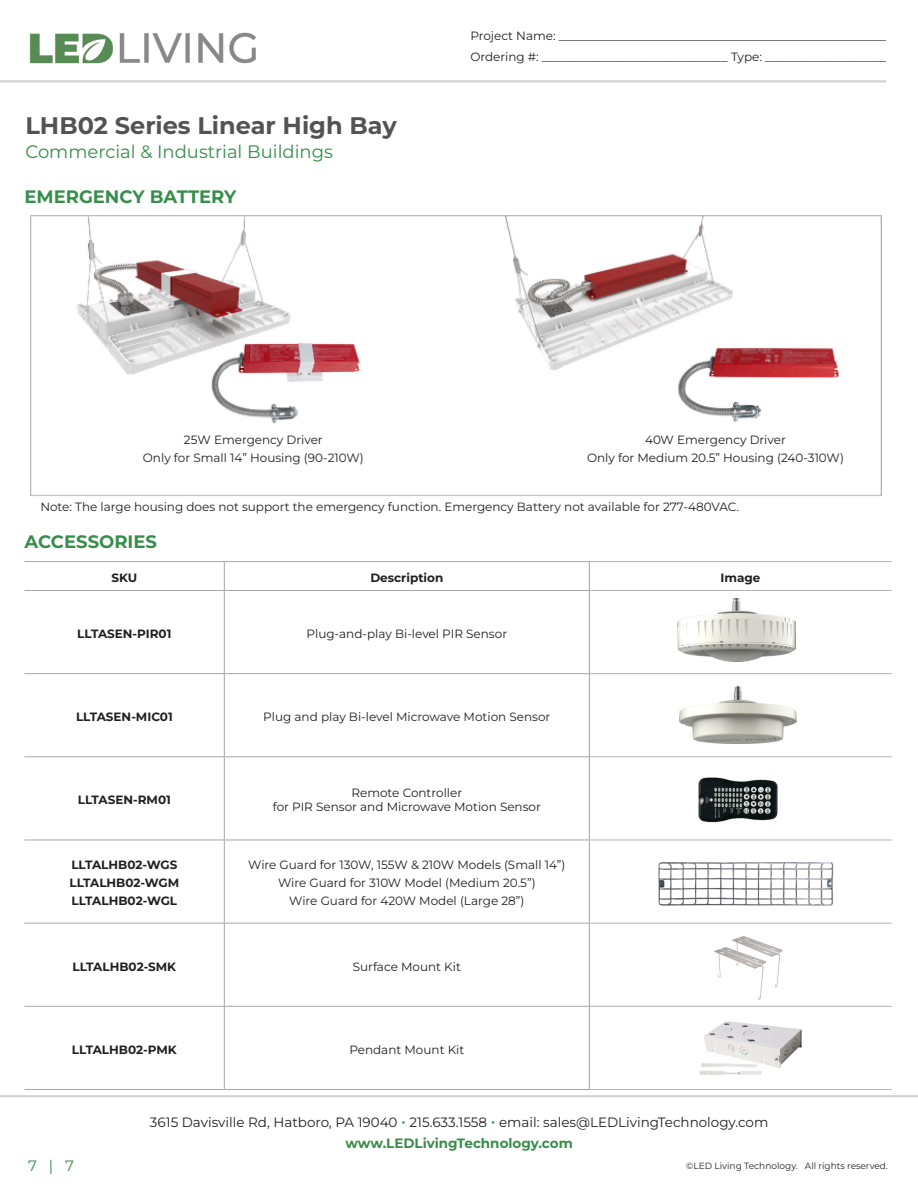
<style>
.page{position:relative;width:918px;height:1188px;background:#fff}
.page>*{position:absolute;margin:0;border:0;box-sizing:border-box;transform-origin:0 0}
.t1{font:700 24px "Montserrat";color:#535353}
.t2{font:18px "Montserrat";color:#378e4b}
.t3{font:700 18px "Montserrat";color:#378e4b}
.t4{font:15px "Montserrat";color:#378e4b}
.t5{font:13.5px/21.5px "Montserrat";color:#231f20;text-align:center}
.t6{font:12px/21px "Montserrat";color:#231f20}
.t7{font:700 12px "Montserrat";color:#231f20}
.t8{font:9px "Montserrat";color:#231f20}
.s1{font-size:16.5px;color:#378e4b}
.s2{font-weight:700;color:#378e4b}
</style>
<div class="page">
<hr style="left:0;top:1095px;width:918px;height:2px;background:#d1d2d4">
<hr style="left:0;top:80px;width:918px;height:2px;background:#d2d0d0">
<img style="left:29px;top:32px;width:227px;height:32px">
<div style="left:887px;top:28px;width:31px;height:147px;background:#fff"></div>
<svg style="left:24px;top:591px;width:868px;height:498px"></svg>
<hr style="left:24px;top:561px;width:200px;height:1px;background:#a5a5a4">
<hr style="left:224px;top:561px;width:366px;height:1px;background:#a5a5a4">
<hr style="left:24px;top:590px;width:200px;height:1px;background:#a5a5a4">
<hr style="left:224px;top:590px;width:366px;height:1px;background:#a5a5a4">
<hr style="left:24px;top:673px;width:200px;height:1px;background:#a5a5a4">
<hr style="left:224px;top:673px;width:366px;height:1px;background:#a5a5a4">
<hr style="left:24px;top:756px;width:200px;height:1px;background:#a5a5a4">
<hr style="left:224px;top:756px;width:366px;height:1px;background:#a5a5a4">
<hr style="left:24px;top:840px;width:200px;height:1px;background:#a5a5a4">
<hr style="left:224px;top:840px;width:366px;height:1px;background:#a5a5a4">
<hr style="left:24px;top:923px;width:200px;height:1px;background:#a5a5a4">
<hr style="left:224px;top:923px;width:366px;height:1px;background:#a5a5a4">
<hr style="left:24px;top:1006px;width:200px;height:1px;background:#a5a5a4">
<hr style="left:224px;top:1006px;width:366px;height:1px;background:#a5a5a4">
<hr style="left:24px;top:1089px;width:200px;height:1px;background:#a5a5a4">
<hr style="left:224px;top:1089px;width:366px;height:1px;background:#a5a5a4">
<svg style="left:224px;top:562px;width:1px;height:28px"></svg>
<svg style="left:589px;top:562px;width:1px;height:28px"></svg>
<hr style="left:224px;top:591px;width:1px;height:82px;background:#a5a5a4">
<hr style="left:589px;top:591px;width:1px;height:82px;background:#a5a5a4">
<hr style="left:224px;top:674px;width:1px;height:82px;background:#a5a5a4">
<hr style="left:589px;top:674px;width:1px;height:82px;background:#a5a5a4">
<hr style="left:224px;top:757px;width:1px;height:83px;background:#a5a5a4">
<hr style="left:589px;top:757px;width:1px;height:83px;background:#a5a5a4">
<hr style="left:224px;top:840px;width:1px;height:83px;background:#a5a5a4">
<hr style="left:589px;top:840px;width:1px;height:83px;background:#a5a5a4">
<hr style="left:224px;top:924px;width:1px;height:82px;background:#a5a5a4">
<hr style="left:589px;top:924px;width:1px;height:82px;background:#a5a5a4">
<hr style="left:224px;top:1007px;width:1px;height:82px;background:#a5a5a4">
<hr style="left:589px;top:1007px;width:1px;height:82px;background:#a5a5a4">
<hr style="left:590px;top:561px;width:302px;height:1px;background:#b4b3b3">
<hr style="left:590px;top:590px;width:302px;height:1px;background:#b4b3b3">
<hr style="left:590px;top:673px;width:302px;height:1px;background:#b4b3b3">
<hr style="left:590px;top:756px;width:302px;height:1px;background:#b4b3b3">
<hr style="left:590px;top:840px;width:302px;height:1px;background:#b4b3b3">
<hr style="left:590px;top:923px;width:302px;height:1px;background:#b4b3b3">
<hr style="left:590px;top:1006px;width:302px;height:1px;background:#b4b3b3">
<hr style="left:590px;top:1089px;width:302px;height:1px;background:#b4b3b3">
<img style="left:683px;top:764px;width:108px;height:73px">
<img style="left:678px;top:599px;width:117px;height:62px">
<img style="left:680px;top:686px;width:116px;height:57px">
<img style="left:712px;top:928px;width:73px;height:73px">
<img style="left:690px;top:1009px;width:117px;height:74px">
<img style="left:657px;top:860px;width:179px;height:48px">
<img style="left:30px;top:215px;width:852px;height:281px">
<div style="left:168px;top:430px;width:696px;height:58px;background:#fff"></div>
<div style="left:276px;top:269px;width:124px;height:36px;background:#fff"></div>
<div style="left:718px;top:243px;width:123px;height:35px;background:#fff"></div>
<p class="t1" style="left:25px;top:109px;width:373px">LHB02 Series Linear High Bay</p>
<p class="t2" style="left:25px;top:139px;width:309px">Commercial &amp; Industrial Buildings</p>
<p class="t3" style="left:24px;top:184px;width:214px">EMERGENCY BATTERY</p>
<p class="t6" style="left:470px;top:25px;width:422px">Project Name: _______________________________________________________<br>Ordering #: _______________________________ Type: _____________________</p>
<p class="t6" style="left:645px;top:429px;width:142px">40W Emergency Driver</p>
<p class="t6" style="left:587px;top:447px;width:258px">Only for Medium 20.5” Housing (240-310W)</p>
<p class="t6" style="left:40px;top:496px;width:700px">Note: The large housing does not support the emergency function. Emergency Battery not available for 277-480VAC.</p>
<p class="t6" style="left:184px;top:429px;width:140px">25W Emergency Driver</p>
<p class="t6" style="left:143px;top:447px;width:222px">Only for Small 14” Housing (90-210W)</p>
<p class="t3" style="left:24px;top:530px;width:134px">ACCESSORIES</p>
<p class="t7" style="left:111px;top:570px;width:27px">SKU</p>
<p class="t7" style="left:370px;top:570px;width:74px">Description</p>
<p class="t7" style="left:721px;top:570px;width:41px">Image</p>
<p class="t7" style="left:77px;top:626px;width:96px">LLTASEN-PIR01</p>
<p class="t6" style="left:307px;top:623px;width:202px">Plug-and-play Bi-level PIR Sensor</p>
<p class="t7" style="left:76px;top:709px;width:98px">LLTASEN-MIC01</p>
<p class="t6" style="left:263px;top:706px;width:289px">Plug and play Bi-level Microwave Motion Sensor</p>
<p class="t7" style="left:78px;top:792px;width:95px">LLTASEN-RM01</p>
<p class="t7" style="left:71px;top:857px;width:108px">LLTALHB02-WGS</p>
<p class="t7" style="left:69px;top:875px;width:111px">LLTALHB02-WGM</p>
<p class="t7" style="left:72px;top:893px;width:107px">LLTALHB02-WGL</p>
<p class="t6" style="left:351px;top:782px;width:112px">Remote Controller</p>
<p class="t6" style="left:273px;top:796px;width:270px">for PIR Sensor and Microwave Motion Sensor</p>
<p class="t6" style="left:248px;top:854px;width:319px">Wire Guard for 130W, 155W &amp; 210W Models (Small 14”)</p>
<p class="t6" style="left:278px;top:872px;width:259px">Wire Guard for 310W Model (Medium 20.5”)</p>
<p class="t6" style="left:289px;top:890px;width:237px">Wire Guard for 420W Model (Large 28”)</p>
<p class="t7" style="left:73px;top:958px;width:105px">LLTALHB02-SMK</p>
<p class="t6" style="left:353px;top:955px;width:110px">Surface Mount Kit</p>
<p class="t7" style="left:72px;top:1041px;width:106px">LLTALHB02-PMK</p>
<p class="t6" style="left:349px;top:1039px;width:116px">Pendant Mount Kit</p>
<p class="t4" style="left:28px;top:1155px;width:47px">7 | 7</p>
<p class="t5" style="left:150px;top:1111px;width:620px">3615 Davisville Rd, Hatboro, PA 19040 <span class="s1">•</span> 215.633.1558 <span class="s1">•</span> email: sales@LEDLivingTechnology.com <span class="s2">www.LEDLivingTechnology.com</span></p>
<p class="t8" style="left:686px;top:1160px;width:203px">©LED Living Technology. All rights reserved.</p>
</div>
